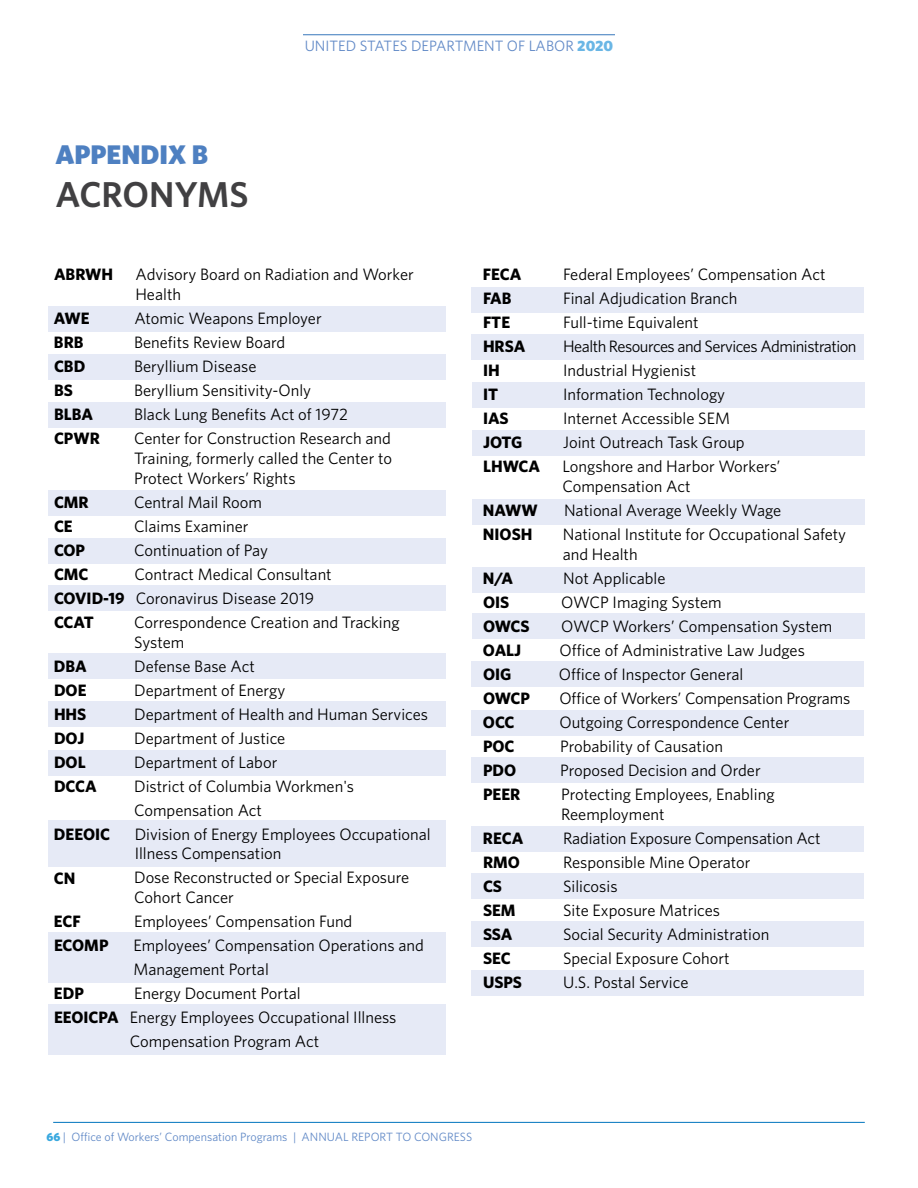
<style>
.page{position:relative;width:918px;height:1188px;background:#fff}
.page>*{position:absolute;margin:0;border:0;box-sizing:border-box;transform-origin:0 0}
.t1{font:600 36px "Whitney";color:#414042}
.t2{font:900 27px "Whitney";color:#4e80c1}
.Text{font:16.5px/19.8px "Whitney";color:#000}
.Text-2{font:700 16.5px "Whitney";color:#000}
.Text-3{font:16.5px "Whitney";letter-spacing:-.03em;color:#000}
.t3{font:15px "Whitney";color:#628ac7}
.t4{font:12px "Whitney";color:#628ac7}
.s1{font-weight:900;color:#6ab6e5}
.s2{font-weight:700}
.s3{font-weight:900;color:#39a8df}
</style>
<div class="page">
<hr style="left:53px;top:1122px;width:812px;height:1px;background:#0075be">
<hr style="left:303px;top:34px;width:312px;height:1px;background:#3777bc">
<div style="left:472px;top:613px;width:393px;height:26px;background:#e6eaf6"></div>
<div style="left:49px;top:585px;width:397px;height:26px;background:#e6eaf6"></div>
<div style="left:472px;top:970px;width:392px;height:26px;background:#e6eaf6"></div>
<div style="left:472px;top:921px;width:392px;height:26px;background:#e6eaf6"></div>
<div style="left:472px;top:873px;width:392px;height:26px;background:#e6eaf6"></div>
<div style="left:472px;top:826px;width:392px;height:26px;background:#e6eaf6"></div>
<div style="left:472px;top:758px;width:392px;height:25px;background:#e6eaf6"></div>
<div style="left:472px;top:710px;width:392px;height:26px;background:#e6eaf6"></div>
<div style="left:472px;top:661px;width:392px;height:26px;background:#e6eaf6"></div>
<div style="left:472px;top:567px;width:393px;height:25px;background:#e6eaf6"></div>
<div style="left:472px;top:499px;width:393px;height:26px;background:#e6eaf6"></div>
<div style="left:472px;top:430px;width:393px;height:26px;background:#e6eaf6"></div>
<div style="left:472px;top:382px;width:393px;height:25px;background:#e6eaf6"></div>
<div style="left:472px;top:334px;width:392px;height:26px;background:#e6eaf6"></div>
<div style="left:472px;top:287px;width:392px;height:26px;background:#e6eaf6"></div>
<div style="left:49px;top:1004px;width:397px;height:51px;background:#e6eaf6"></div>
<div style="left:49px;top:820px;width:397px;height:47px;background:#e6eaf6"></div>
<div style="left:49px;top:932px;width:397px;height:51px;background:#e6eaf6"></div>
<div style="left:49px;top:701px;width:397px;height:26px;background:#e6eaf6"></div>
<div style="left:49px;top:750px;width:397px;height:26px;background:#e6eaf6"></div>
<div style="left:49px;top:306px;width:397px;height:26px;background:#e6eaf6"></div>
<div style="left:49px;top:354px;width:397px;height:26px;background:#e6eaf6"></div>
<div style="left:49px;top:402px;width:397px;height:26px;background:#e6eaf6"></div>
<div style="left:49px;top:490px;width:397px;height:26px;background:#e6eaf6"></div>
<div style="left:49px;top:538px;width:397px;height:26px;background:#e6eaf6"></div>
<div style="left:49px;top:653px;width:397px;height:26px;background:#e6eaf6"></div>
<h2 class="t2" style="left:55px;top:136px;width:154px">APPENDIX B</h2>
<h3 class="t1" style="left:55px;top:171px;width:195px">ACRONYMS</h3>
<p class="t3" style="left:305px;top:36px;width:310px">UNITED STATES DEPARTMENT OF LABOR <span class="s1">2020</span></p>
<p class="Text-2" style="left:54px;top:264px;width:61px">ABRWH</p>
<p class="Text" style="left:135px;top:264px;width:280px">Advisory Board on Radiation and Worker<br>Health</p>
<p class="Text-2" style="left:54px;top:308px;width:37px">AWE</p>
<p class="Text" style="left:135px;top:308px;width:189px">Atomic Weapons Employer</p>
<p class="Text-2" style="left:54px;top:332px;width:31px">BRB</p>
<p class="Text" style="left:134px;top:332px;width:153px">Benefits Review Board</p>
<p class="Text-2" style="left:54px;top:356px;width:33px">CBD</p>
<p class="Text" style="left:134px;top:356px;width:124px">Beryllium Disease</p>
<p class="Text-2" style="left:54px;top:380px;width:20px">BS</p>
<p class="Text" style="left:134px;top:380px;width:179px">Beryllium Sensitivity-Only</p>
<p class="Text-2" style="left:54px;top:404px;width:41px">BLBA</p>
<p class="Text" style="left:134px;top:404px;width:215px">Black Lung Benefits Act of 1972</p>
<p class="Text-2" style="left:54px;top:428px;width:47px">CPWR</p>
<p class="Text" style="left:134px;top:428px;width:258px">Center for Construction Research and</p>
<p class="Text" style="left:134px;top:448px;width:260px">Training, formerly called the Center to</p>
<p class="Text" style="left:134px;top:468px;width:163px">Protect Workers’ Rights</p>
<p class="Text-2" style="left:54px;top:491px;width:36px">CMR</p>
<p class="Text" style="left:134px;top:492px;width:129px">Central Mail Room</p>
<p class="Text-2" style="left:54px;top:515px;width:20px">CE</p>
<p class="Text" style="left:134px;top:516px;width:116px">Claims Examiner</p>
<p class="Text-2" style="left:54px;top:539px;width:33px">COP</p>
<p class="Text" style="left:134px;top:540px;width:135px">Continuation of Pay</p>
<p class="Text-2" style="left:54px;top:563px;width:36px">CMC</p>
<p class="Text" style="left:134px;top:564px;width:199px">Contract Medical Consultant</p>
<p class="Text" style="left:54px;top:588px;width:262px"><span class="s2">COVID-19</span> Coronavirus Disease 2019</p>
<p class="Text-2" style="left:54px;top:611px;width:41px">CCAT</p>
<p class="Text" style="left:134px;top:612px;width:267px">Correspondence Creation and Tracking<br>System</p>
<p class="Text-2" style="left:54px;top:655px;width:34px">DBA</p>
<p class="Text" style="left:134px;top:656px;width:122px">Defense Base Act</p>
<p class="Text-2" style="left:54px;top:679px;width:34px">DOE</p>
<p class="Text" style="left:134px;top:680px;width:153px">Department of Energy</p>
<p class="Text-2" style="left:54px;top:703px;width:34px">HHS</p>
<p class="Text" style="left:134px;top:704px;width:295px">Department of Health and Human Services</p>
<p class="Text-2" style="left:54px;top:727px;width:32px">DOJ</p>
<p class="Text" style="left:134px;top:728px;width:153px">Department of Justice</p>
<p class="Text-2" style="left:54px;top:751px;width:33px">DOL</p>
<p class="Text" style="left:134px;top:752px;width:145px">Department of Labor</p>
<p class="Text-2" style="left:54px;top:775px;width:44px">DCCA</p>
<p class="Text" style="left:134px;top:774px;width:222px;line-height:24px">District of Columbia Workmen's<br>Compensation Act</p>
<p class="Text-2" style="left:54px;top:823px;width:58px">DEEOIC</p>
<p class="Text" style="left:135px;top:824px;width:298px">Division of Energy Employees Occupational<br>Illness Compensation</p>
<p class="Text-2" style="left:54px;top:867px;width:23px">CN</p>
<p class="Text" style="left:134px;top:867px;width:277px">Dose Reconstructed or Special Exposure<br>Cohort Cancer</p>
<p class="Text-2" style="left:54px;top:911px;width:28px">ECF</p>
<p class="Text" style="left:134px;top:911px;width:220px">Employees’ Compensation Fund</p>
<p class="Text-2" style="left:54px;top:935px;width:56px">ECOMP</p>
<p class="Text" style="left:133px;top:933px;width:292px;line-height:24px">Employees’ Compensation Operations and<br>Management Portal</p>
<p class="Text-2" style="left:54px;top:983px;width:31px">EDP</p>
<p class="Text" style="left:134px;top:983px;width:168px">Energy Document Portal</p>
<p class="Text" style="left:54px;top:1005px;width:344px;line-height:24px;text-align:center"><span class="s2">EEOICPA</span> Energy Employees Occupational Illness<br>Compensation Program Act</p>
<p class="Text-2" style="left:483px;top:264px;width:40px">FECA</p>
<p class="Text" style="left:563px;top:264px;width:264px">Federal Employees’ Compensation Act</p>
<p class="Text-2" style="left:483px;top:288px;width:30px">FAB</p>
<p class="Text" style="left:563px;top:288px;width:176px">Final Adjudication Branch</p>
<p class="Text-2" style="left:483px;top:312px;width:29px">FTE</p>
<p class="Text" style="left:563px;top:312px;width:137px">Full-time Equivalent</p>
<p class="Text-2" style="left:483px;top:336px;width:44px">HRSA</p>
<p class="Text-3" style="left:563px;top:336px;width:295px">Health Resources and Services Administration</p>
<p class="Text-2" style="left:483px;top:360px;width:18px">IH</p>
<p class="Text" style="left:563px;top:360px;width:135px">Industrial Hygienist</p>
<p class="Text-2" style="left:483px;top:384px;width:17px">IT</p>
<p class="Text" style="left:563px;top:384px;width:164px">Information Technology</p>
<p class="Text-2" style="left:483px;top:408px;width:27px">IAS</p>
<p class="Text" style="left:563px;top:408px;width:168px">Internet Accessible SEM</p>
<p class="Text-2" style="left:483px;top:432px;width:41px">JOTG</p>
<p class="Text" style="left:563px;top:432px;width:183px">Joint Outreach Task Group</p>
<p class="Text-2" style="left:483px;top:456px;width:59px">LHWCA</p>
<p class="Text" style="left:562px;top:456px;width:220px">Longshore and Harbor Workers’<br>Compensation Act</p>
<p class="Text-2" style="left:483px;top:500px;width:56px">NAWW</p>
<p class="Text" style="left:564px;top:500px;width:219px">National Average Weekly Wage</p>
<p class="Text-2" style="left:483px;top:524px;width:51px">NIOSH</p>
<p class="Text" style="left:563px;top:524px;width:285px">National Institute for Occupational Safety and Health</p>
<p class="Text-2" style="left:483px;top:567px;width:32px">N/A</p>
<p class="Text" style="left:563px;top:568px;width:104px">Not Applicable</p>
<p class="Text-2" style="left:483px;top:591px;width:28px">OIS</p>
<p class="Text" style="left:561px;top:592px;width:162px">OWCP Imaging System</p>
<p class="Text-2" style="left:483px;top:615px;width:48px">OWCS</p>
<p class="Text" style="left:561px;top:616px;width:273px">OWCP Workers’ Compensation System</p>
<p class="Text-2" style="left:483px;top:639px;width:40px">OALJ</p>
<p class="Text" style="left:559px;top:640px;width:247px">Office of Administrative Law Judges</p>
<p class="Text-2" style="left:483px;top:663px;width:30px">OIG</p>
<p class="Text" style="left:559px;top:664px;width:186px">Office of Inspector General</p>
<p class="Text-2" style="left:483px;top:687px;width:49px">OWCP</p>
<p class="Text" style="left:559px;top:688px;width:292px">Office of Workers’ Compensation Programs</p>
<p class="Text-2" style="left:483px;top:711px;width:33px">OCC</p>
<p class="Text" style="left:559px;top:712px;width:232px">Outgoing Correspondence Center</p>
<p class="Text-2" style="left:483px;top:735px;width:33px">POC</p>
<p class="Text" style="left:560px;top:736px;width:164px">Probability of Causation</p>
<p class="Text-2" style="left:483px;top:759px;width:35px">PDO</p>
<p class="Text" style="left:560px;top:760px;width:202px">Proposed Decision and Order</p>
<p class="Text-2" style="left:483px;top:783px;width:39px">PEER</p>
<p class="Text" style="left:561px;top:784px;width:215px">Protecting Employees, Enabling<br>Reemployment</p>
<p class="Text-2" style="left:483px;top:827px;width:42px">RECA</p>
<p class="Text" style="left:563px;top:828px;width:259px">Radiation Exposure Compensation Act</p>
<p class="Text-2" style="left:483px;top:851px;width:38px">RMO</p>
<p class="Text" style="left:563px;top:852px;width:189px">Responsible Mine Operator</p>
<p class="Text-2" style="left:483px;top:875px;width:21px">CS</p>
<p class="Text" style="left:563px;top:876px;width:56px">Silicosis</p>
<p class="Text-2" style="left:483px;top:899px;width:34px">SEM</p>
<p class="Text" style="left:563px;top:900px;width:158px">Site Exposure Matrices</p>
<p class="Text-2" style="left:483px;top:923px;width:31px">SSA</p>
<p class="Text" style="left:563px;top:924px;width:208px">Social Security Administration</p>
<p class="Text-2" style="left:483px;top:947px;width:29px">SEC</p>
<p class="Text" style="left:563px;top:948px;width:168px">Special Exposure Cohort</p>
<p class="Text-2" style="left:483px;top:971px;width:41px">USPS</p>
<p class="Text" style="left:563px;top:972px;width:127px">U.S. Postal Service</p>
<p class="t4" style="left:46px;top:1128px;width:427px"><span class="s3">66</span> | Office of Workers’ Compensation Programs | ANNUAL REPORT TO CONGRESS</p>
</div>
